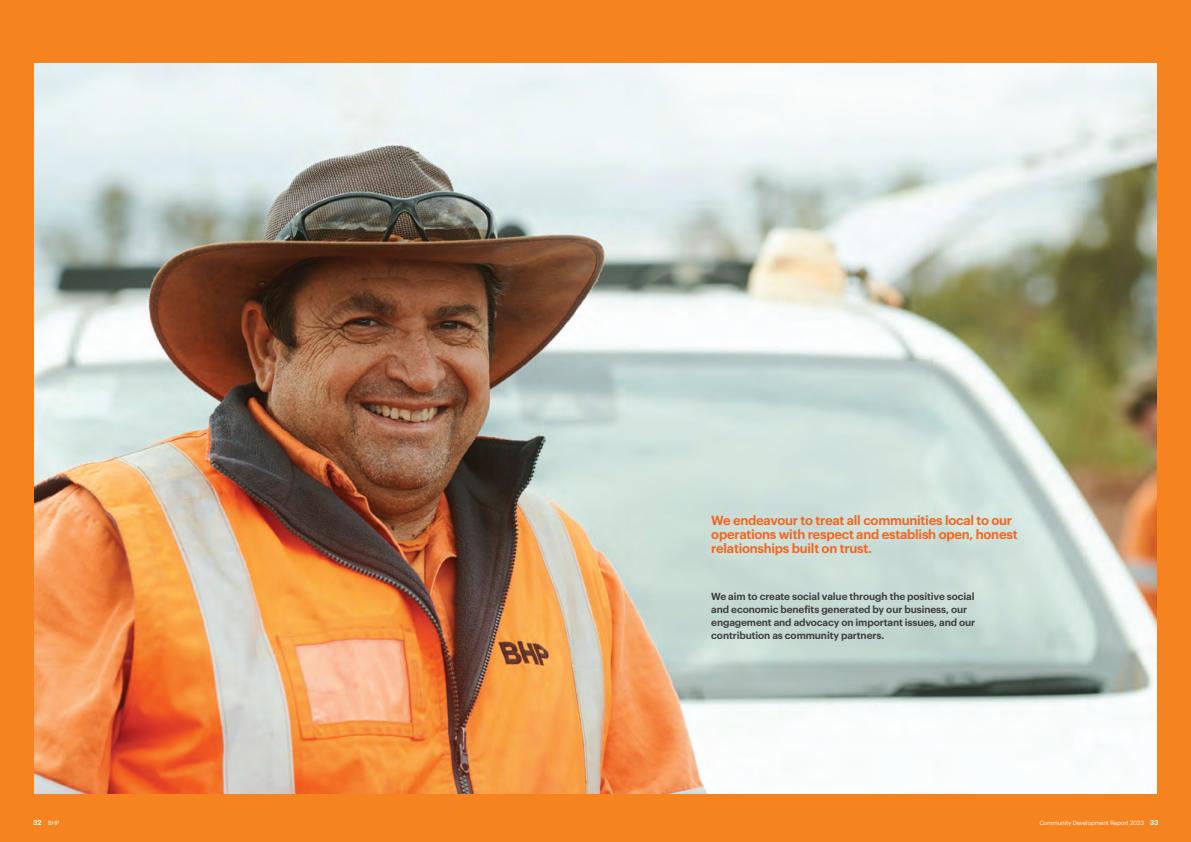
<style>
.page{position:relative;width:1191px;height:842px;background:#f58320}
.page>*{position:absolute;margin:0;border:0;box-sizing:border-box;transform-origin:0 0}
.Pull_Quote_White_Medium{font:600 13px/14px "Graphik";letter-spacing:-.02em;color:#f36621}
.Body_White{font:600 10px/13px "Graphik";letter-spacing:-.01em;color:#3e3e3f}
.t1{font:6px "Graphik";letter-spacing:-.02em;color:#fff}
.s1{font-weight:600;font-size:7px}
</style>
<div class="page">
<img style="left:34px;top:63px;width:1123px;height:731px">
<p class="Pull_Quote_White_Medium" style="left:711px;top:512px;width:308px">We endeavour to treat all communities local to our operations with respect and establish open, honest relationships built on trust.</p>
<p class="Body_White" style="left:711px;top:589px;width:266px">We aim to create social value through the positive social and economic benefits generated by our business, our engagement and advocacy on important issues, and our contribution as community partners.</p>
<p class="t1" style="left:33px;top:819px;width:28px"><span class="s1">32</span> BHP</p>
<p class="t1" style="left:1039px;top:819px;width:121px">Community Development Report 2023 <span class="s1">33</span></p>
</div>
